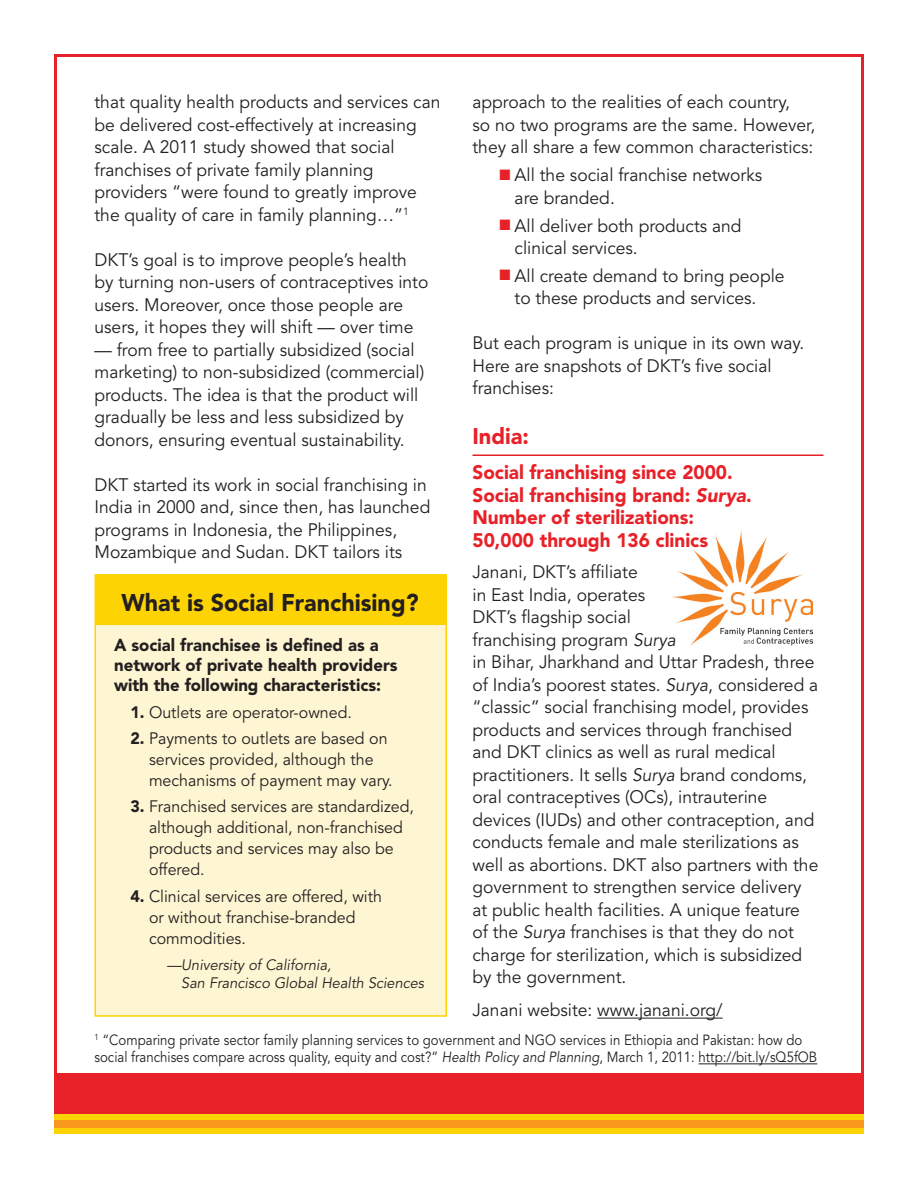
<style>
.page{position:relative;width:918px;height:1188px;background:#fff}
.page>*{position:absolute;margin:0;border:0;box-sizing:border-box;transform-origin:0 0}
.body_copy{font:900 24px "Avenir";color:#231f20}
.subheads{font:900 22.5px "Avenir";color:#e82128}
.subheads_sml{font:900 19.5px/22.5px "Avenir";color:#e82128}
.body_copy-2{font:18px/22.5px "Avenir";color:#231f20}
.body_copy-3{font:900 17.25px/20.2px "Avenir";color:#231f20}
.body_copy-4{font:16.5px/21px "Avenir";color:#231f20}
.body_copy-5{font:italic 15px/18px "Avenir";color:#231f20}
.body_copy-6{font:14.7px/17.7px "Avenir";color:#231f20;scale:.9 1}
.s1{color:#e82128}
.s2{font-style:italic}
.s3{font-weight:900}
</style>
<div class="page">
<img style="left:672px;top:531px;width:141px;height:114px">
<hr style="left:597px;top:1018px;width:126px;height:1px;background:#231f20">
<div style="left:54px;top:1074px;width:810px;height:60px;background:#e82128"></div>
<div style="left:54px;top:1119px;width:810px;height:11px;background:#f7981d"></div>
<div style="left:54px;top:1114px;width:810px;height:5px;background:#fed304"></div>
<div style="left:54px;top:1128px;width:810px;height:6px;background:#fed304"></div>
<hr style="left:472px;top:454px;width:352px;height:2px;background:#e82128">
<hr style="left:699px;top:1063px;width:118px;height:1px;background:#231f20">
<div style="left:95px;top:575px;width:351px;height:441px;background:#fef5d2"></div>
<div style="left:94px;top:574px;width:353px;height:443px;border:2px solid #fed304"></div>
<div style="left:95px;top:575px;width:351px;height:49px;background:#fed304"></div>
<p class="body_copy-2" style="left:472px;top:91px;width:344px">approach to the realities of each country,<br>so no two programs are the same. However, they all share a few common characteristics:</p>
<p class="body_copy-2" style="left:515px;top:164px;width:249px;text-indent:-15px"><span class="s1">■</span> All the social franchise networks are branded.</p>
<p class="body_copy-2" style="left:515px;top:215px;width:228px;text-indent:-15px"><span class="s1">■</span> All deliver both products and clinical services.</p>
<p class="body_copy-2" style="left:515px;top:265px;width:271px;text-indent:-15px"><span class="s1">■</span> All create demand to bring people to these products and services.</p>
<p class="body_copy-2" style="left:472px;top:332px;width:333px">But each program is unique in its own way.<br>Here are snapshots of DKT’s five social franchises:</p>
<p class="subheads" style="left:472px;top:422px;width:58px">India:</p>
<p class="subheads_sml" style="left:472px;top:461px;width:281px">Social franchising since 2000.<br>Social franchising brand: <span class="s2">Surya</span>.<br>Number of sterilizations:<br>50,000 through 136 clinics</p>
<p class="body_copy-2" style="left:472px;top:561px;width:347px">Janani, DKT’s affiliate<br>in East India, operates<br>DKT’s flagship social<br>franchising program <span class="s2">Surya<br></span>in Bihar, Jharkhand and Uttar Pradesh, three of India’s poorest states. <span class="s2">Surya</span>, considered a “classic” social franchising model, provides products and services through franchised and DKT clinics as well as rural medical practitioners. It sells <span class="s2">Surya</span> brand condoms, oral contraceptives (OCs), intrauterine devices (IUDs) and other contraception, and conducts female and male sterilizations as well as abortions. DKT also partners with the government to strengthen service delivery at public health facilities. A unique feature of the <span class="s2">Surya</span> franchises is that they do not charge for sterilization, which is subsidized by the government.</p>
<p class="body_copy-2" style="left:472px;top:999px;width:252px">Janani website: www.janani.org/</p>
<p class="body_copy-6" style="left:94px;top:1031px;width:805px"><sup>1</sup> “Comparing private sector family planning services to government and NGO services in Ethiopia and Pakistan: how do social franchises compare across quality, equity and cost?” <span class="s2">Health Policy and Planning</span>, March 1, 2011: http://bit.ly/sQ5fOB</p>
<p class="body_copy-2" style="left:94px;top:91px;width:347px">that quality health products and services can be delivered cost-effectively at increasing scale. A 2011 study showed that social franchises of private family planning providers “were found to greatly improve the quality of care in family planning…”<sup>1</sup></p>
<p class="body_copy-2" style="left:94px;top:249px;width:335px">DKT’s goal is to improve people’s health by turning non-users of contraceptives into users. Moreover, once those people are users, it hopes they will shift — over time</p>
<p class="body_copy-2" style="left:94px;top:339px;width:331px">— from free to partially subsidized (social marketing) to non-subsidized (commercial) products. The idea is that the product will gradually be less and less subsidized by donors, ensuring eventual sustainability.</p>
<p class="body_copy-2" style="left:94px;top:474px;width:337px">DKT started its work in social franchising in India in 2000 and, since then, has launched programs in Indonesia, the Philippines, Mozambique and Sudan. DKT tailors its</p>
<p class="body_copy" style="left:122px;top:588px;width:299px">What is Social Franchising?</p>
<p class="body_copy-3" style="left:114px;top:634px;width:285px">A social franchisee is defined as a network of private health providers with the following characteristics:</p>
<p class="body_copy-4" style="left:130px;top:702px;width:223px"><span class="s3">1.</span> Outlets are operator-owned.</p>
<p class="body_copy-4" style="left:149px;top:728px;width:245px;text-indent:-19px"><span class="s3">2.</span> Payments to outlets are based on services provided, although the mechanisms of payment may vary.</p>
<p class="body_copy-4" style="left:149px;top:797px;width:266px;text-indent:-19px"><span class="s3">3.</span> Franchised services are standardized, although additional, non-franchised products and services may also be offered.</p>
<p class="body_copy-4" style="left:149px;top:886px;width:234px;text-indent:-19px"><span class="s3">4.</span> Clinical services are offered, with or without franchise-branded commodities.</p>
<p class="body_copy-5" style="left:181px;top:957px;width:244px;text-indent:-15px">—University of California,<br>San Francisco Global Health Sciences</p>
</div>
